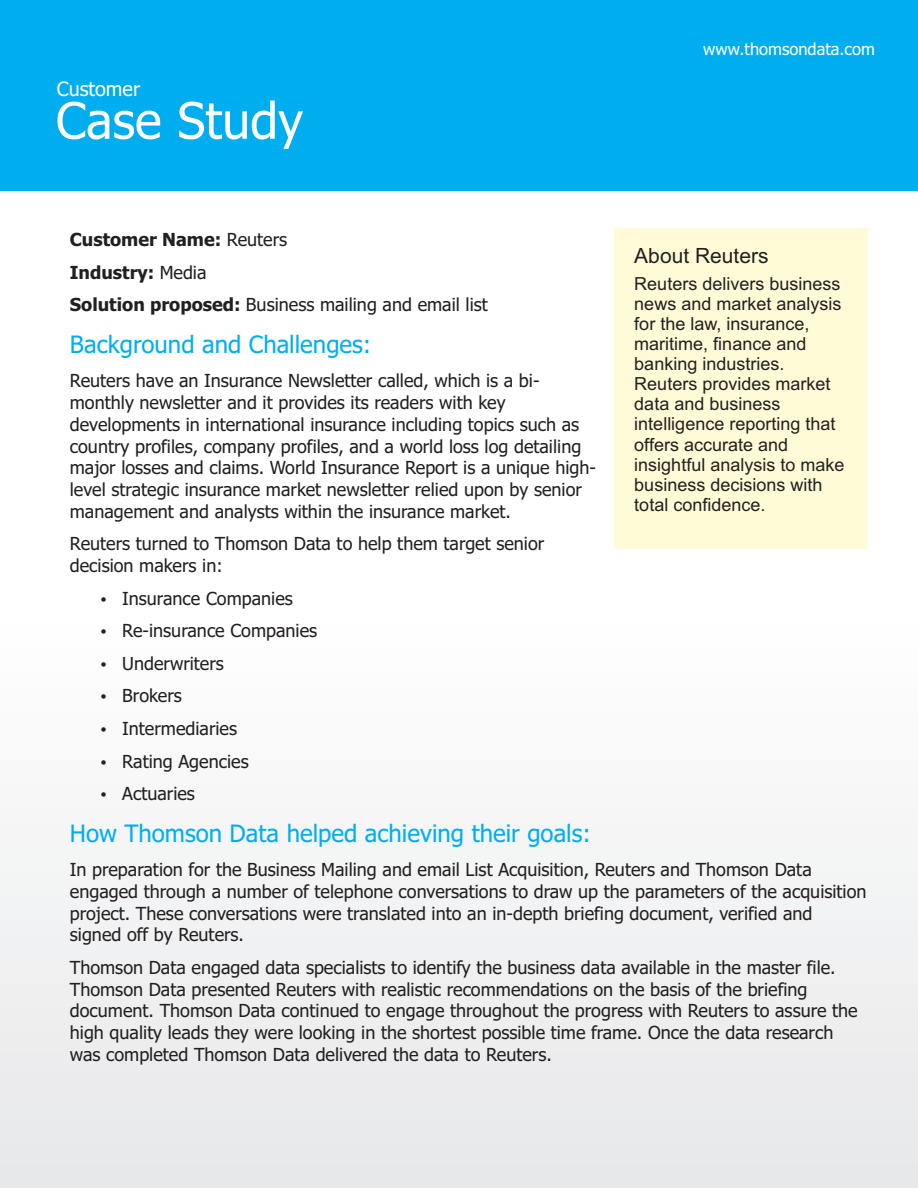
<style>
.page{position:relative;width:918px;height:1188px;background:#fff}
.page>*{position:absolute;margin:0;border:0;box-sizing:border-box;transform-origin:0 0}
.t1{font:50.4px "Tahoma";color:#fff}
.t2{font:24px "Tahoma";color:#00aeef}
.t3{font:21px "Arial";color:#231f20}
.t4{font:19.8px "Tahoma";color:#fff}
.t5{font:18px/21.8px "Tahoma";color:#231f20}
.t6{font:18px/20.1px "Arial";color:#231f20}
.t7{font:700 18px/32.5px "Tahoma";color:#231f20}
.t8{font:16.5px "Tahoma";color:#fff}
.s1{font-weight:400}
</style>
<div class="page">
<div style="left:0;top:848px;width:918px;height:340px;background:#eeeeef"></div>
<div style="left:0;top:0;width:918px;height:191px;background:#00aeef"></div>
<div style="left:614px;top:228px;width:254px;height:321px;background:#fffbd6"></div>
<p class="t4" style="left:57px;top:81px;width:85px">Customer</p>
<h1 class="t1" style="left:56px;top:100px;width:249px">Case Study</h1>
<p class="t7" style="left:70px;top:225px;width:420px">Customer Name: <span class="s1">Reuters<br></span>Industry: <span class="s1">Media<br></span>Solution proposed: <span class="s1">Business mailing and email list</span></p>
<h2 class="t2" style="left:70px;top:335px;width:303px">Background and Challenges:</h2>
<p class="t5" style="left:70px;top:372px;width:528px">Reuters have an Insurance Newsletter called, which is a bi&shy;monthly newsletter and it provides its readers with key developments in international insurance including topics such as country profiles, company profiles, and a world loss log detailing major losses and claims. World Insurance Report is a unique high&shy;level strategic insurance market newsletter relied upon by senior management and analysts within the insurance market.</p>
<p class="t5" style="left:70px;top:534px;width:476px">Reuters turned to Thomson Data to help them target senior decision makers in:</p>
<p class="t5" style="left:122px;top:583px;width:196px;line-height:32.5px">Insurance Companies<br>Re-insurance Companies<br>Underwriters<br>Brokers<br>Intermediaries<br>Rating Agencies<br>Actuaries</p>
<h2 class="t2" style="left:70px;top:823px;width:523px">How Thomson Data helped achieving their goals:</h2>
<p class="t8" style="left:703px;top:43px;width:173px">www.thomsondata.com</p>
<p class="t3" style="left:634px;top:247px;width:136px">About Reuters</p>
<p class="t6" style="left:634px;top:275px;width:212px">Reuters delivers business news and market analysis for the law, insurance, maritime, finance and banking industries.<br>Reuters provides market data and business intelligence reporting that offers accurate and insightful analysis to make business decisions with total confidence.</p>
<p class="t5" style="left:70px;top:860px;width:798px">In preparation for the Business Mailing and email List Acquisition, Reuters and Thomson Data engaged through a number of telephone conversations to draw up the parameters of the acquisition project. These conversations were translated into an in-depth briefing document, verified and signed off by Reuters.</p>
<p class="t5" style="left:70px;top:958px;width:789px">Thomson Data engaged data specialists to identify the business data available in the master file.<br>Thomson Data presented Reuters with realistic recommendations on the basis of the briefing document. Thomson Data continued to engage throughout the progress with Reuters to assure the high quality leads they were looking in the shortest possible time frame. Once the data research was completed Thomson Data delivered the data to Reuters.</p>
</div>
